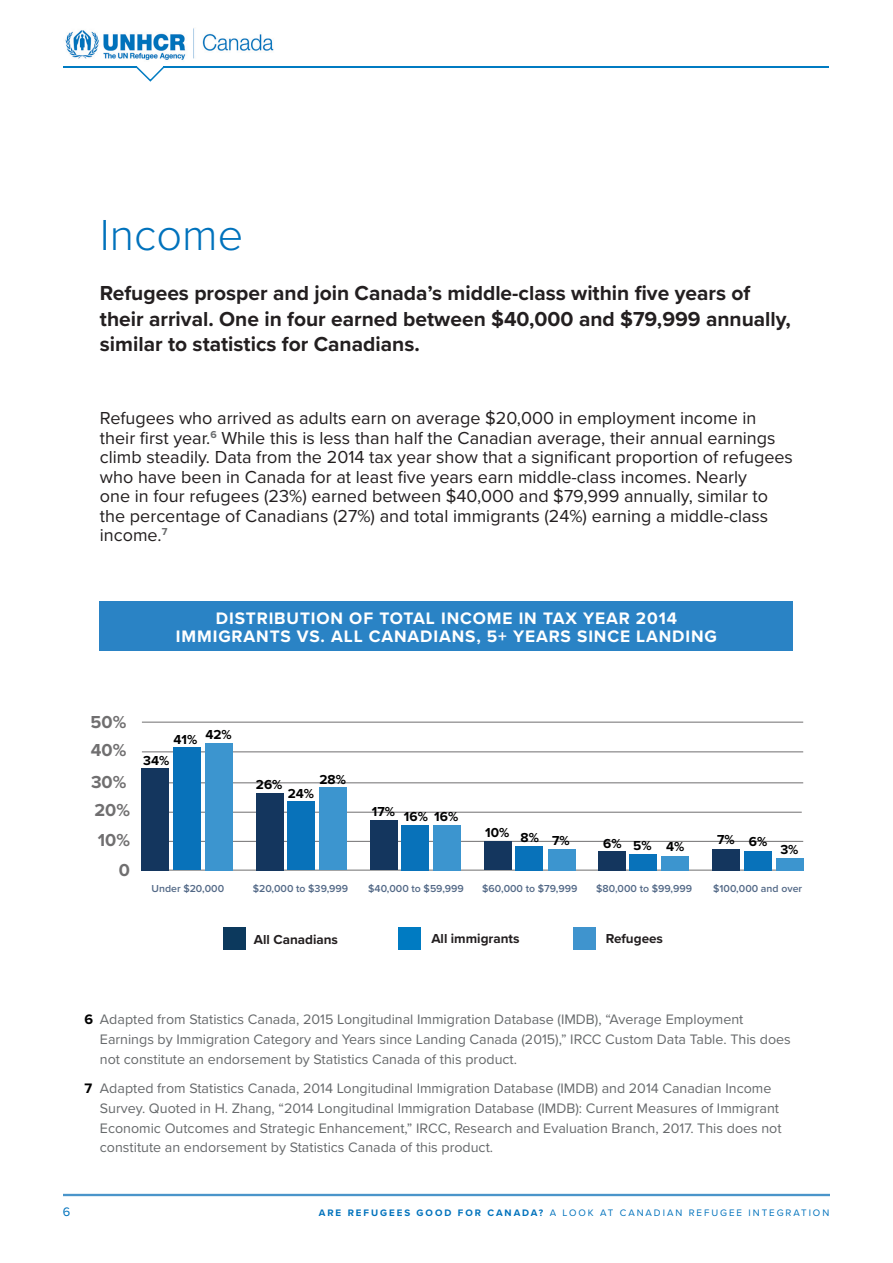
<style>
.page{position:relative;width:893px;height:1263px;background:#fff}
.page>*{position:absolute;margin:0;border:0;box-sizing:border-box;transform-origin:0 0}
.t1{font:300 45px "Proxima Nova";color:#0072bc}
.t2{font:700 21px/25.2px "Proxima Nova";color:#231f20}
.t3{font:18px/19.5px "Proxima Nova";color:#231f20}
.t4{font:700 18px/30px "Proxima Nova";color:#706f70;text-align:right}
.t5{font:700 17.25px/18px "Proxima Nova";letter-spacing:.05em;color:#fff;text-align:center}
.t6{font:14.25px/20px "Proxima Nova";color:#66696b}
.t7{font:700 14.25px "Proxima Nova";color:#000001}
.t8{font:700 13.5px "Proxima Nova";color:#000001}
.t9{font:700 13.5px "Proxima Nova";color:#231f20}
.t10{font:12.75px "Proxima Nova";color:#0072bc}
.t11{font:600 10.5px "Proxima Nova";color:#536987}
.t12{font:9.75px "Proxima Nova";letter-spacing:.2em;color:#0072bc}
.s1{font-weight:700}
</style>
<div class="page">
<hr style="left:163px;top:67px;width:666px;height:1px;background:#007bc2">
<hr style="left:64px;top:67px;width:73px;height:1px;background:#007bc2">
<svg style="left:134px;top:66px;width:32px;height:16px"></svg>
<img style="left:64px;top:1193px;width:765px;height:4px">
<img style="left:65px;top:28px;width:209px;height:32px">
<div style="left:100px;top:601px;width:693px;height:50px;background:#2a83c5"></div>
<div style="left:224px;top:928px;width:22px;height:22px;background:#0c395d"></div>
<div style="left:399px;top:928px;width:22px;height:22px;background:#007bc2"></div>
<div style="left:573px;top:928px;width:22px;height:22px;background:#3f94ce"></div>
<hr style="left:143px;top:812px;width:659px;height:1px;background:#706f70">
<hr style="left:145px;top:782px;width:658px;height:1px;background:#706f70">
<hr style="left:142px;top:752px;width:661px;height:1px;background:#706f70">
<hr style="left:142px;top:722px;width:661px;height:1px;background:#706f70">
<hr style="left:145px;top:841px;width:658px;height:1px;background:#706f70">
<hr style="left:146px;top:870px;width:657px;height:1px;background:#706f70">
<div style="left:142px;top:768px;width:27px;height:102px;background:#14365e"></div>
<div style="left:173px;top:748px;width:27px;height:122px;background:#0872ba"></div>
<div style="left:205px;top:743px;width:27px;height:127px;background:#3c95cf"></div>
<div style="left:256px;top:793px;width:27px;height:77px;background:#14365e"></div>
<div style="left:287px;top:801px;width:27px;height:69px;background:#0872ba"></div>
<div style="left:319px;top:787px;width:27px;height:83px;background:#3c95cf"></div>
<div style="left:370px;top:820px;width:27px;height:50px;background:#14365e"></div>
<div style="left:401px;top:825px;width:27px;height:45px;background:#0872ba"></div>
<div style="left:433px;top:825px;width:28px;height:45px;background:#3c95cf"></div>
<div style="left:485px;top:841px;width:27px;height:29px;background:#14365e"></div>
<div style="left:516px;top:846px;width:27px;height:24px;background:#0872ba"></div>
<div style="left:548px;top:849px;width:27px;height:21px;background:#3c95cf"></div>
<div style="left:599px;top:851px;width:27px;height:19px;background:#14365e"></div>
<div style="left:630px;top:854px;width:27px;height:16px;background:#0872ba"></div>
<div style="left:662px;top:856px;width:27px;height:14px;background:#3c95cf"></div>
<div style="left:713px;top:849px;width:27px;height:21px;background:#14365e"></div>
<div style="left:744px;top:851px;width:27px;height:19px;background:#0872ba"></div>
<div style="left:776px;top:858px;width:27px;height:12px;background:#3c95cf"></div>
<h1 class="t1" style="left:100px;top:216px;width:145px">Income</h1>
<h2 class="t2" style="left:100px;top:282px;width:692px">Refugees prosper and join Canada’s middle-class within five years of their arrival. One in four earned between $40,000 and $79,999 annually, similar to statistics for Canadians.</h2>
<p class="t3" style="left:100px;top:409px;width:695px">Refugees who arrived as adults earn on average $20,000 in employment income in their first year.<sup>6</sup> While this is less than half the Canadian average, their annual earnings climb steadily. Data from the 2014 tax year show that a significant proportion of refugees who have been in Canada for at least five years earn middle-class incomes. Nearly<br>one in four refugees (23%) earned between $40,000 and $79,999 annually, similar to the percentage of Canadians (27%) and total immigrants (24%) earning a middle-class income.<sup>7</sup></p>
<p class="t5" style="left:176px;top:610px;width:542px">DISTRIBUTION OF TOTAL INCOME IN TAX YEAR 2014<br>IMMIGRANTS VS. ALL CANADIANS, 5+ YEARS SINCE LANDING</p>
<p class="t4" style="left:91px;top:707px;width:37px">50%</p>
<p class="t4" style="left:91px;top:736px;width:37px">40%</p>
<p class="t4" style="left:91px;top:767px;width:37px">30%</p>
<p class="t4" style="left:94px;top:796px;width:37px">20%</p>
<p class="t4" style="left:98px;top:826px;width:34px">10%<br>0</p>
<p class="t8" style="left:173px;top:731px;width:60px">41% 42%</p>
<p class="t8" style="left:143px;top:754px;width:28px">34%</p>
<p class="t8" style="left:320px;top:773px;width:28px">28%</p>
<p class="t8" style="left:256px;top:779px;width:28px">26%</p>
<p class="t8" style="left:288px;top:787px;width:28px">24%</p>
<p class="t8" style="left:372px;top:810px;width:88px">17% 16% 16%</p>
<p class="t8" style="left:485px;top:831px;width:86px">10% 8% 7%</p>
<p class="t8" style="left:603px;top:840px;width:83px">6% 5% 4%</p>
<p class="t8" style="left:717px;top:834px;width:51px">7% 6%</p>
<p class="t8" style="left:780px;top:844px;width:20px">3%</p>
<p class="t11" style="left:152px;top:884px;width:74px">Under $20,000</p>
<p class="t11" style="left:253px;top:884px;width:97px">$20,000 to $39,999</p>
<p class="t11" style="left:368px;top:884px;width:97px">$40,000 to $59,999</p>
<p class="t11" style="left:482px;top:884px;width:97px">$60,000 to $79,999</p>
<p class="t11" style="left:596px;top:884px;width:97px">$80,000 to $99,999</p>
<p class="t11" style="left:713px;top:884px;width:90px">$100,000 and over</p>
<p class="t9" style="left:254px;top:933px;width:86px">All Canadians</p>
<p class="t9" style="left:431px;top:933px;width:90px">All immigrants</p>
<p class="t9" style="left:606px;top:933px;width:59px">Refugees</p>
<p class="t6" style="left:100px;top:1010px;width:692px">Adapted from Statistics Canada, 2015 Longitudinal Immigration Database (IMDB), “Average Employment<br>Earnings by Immigration Category and Years since Landing Canada (2015),” IRCC Custom Data Table. This does not constitute an endorsement by Statistics Canada of this product.</p>
<p class="t7" style="left:84px;top:1013px;width:10px">6</p>
<p class="t7" style="left:84px;top:1082px;width:9px">7</p>
<p class="t6" style="left:100px;top:1078px;width:683px">Adapted from Statistics Canada, 2014 Longitudinal Immigration Database (IMDB) and 2014 Canadian Income Survey. Quoted in H. Zhang, “2014 Longitudinal Immigration Database (IMDB): Current Measures of Immigrant Economic Outcomes and Strategic Enhancement,” IRCC, Research and Evaluation Branch, 2017. This does not constitute an endorsement by Statistics Canada of this product.</p>
<p class="t10" style="left:63px;top:1206px;width:9px">6</p>
<p class="t12" style="left:319px;top:1208px;width:512px"><span class="s1">ARE REFUGEES GOOD FOR CANADA?</span> A LOOK AT CANADIAN REFUGEE INTEGRATION</p>
</div>
